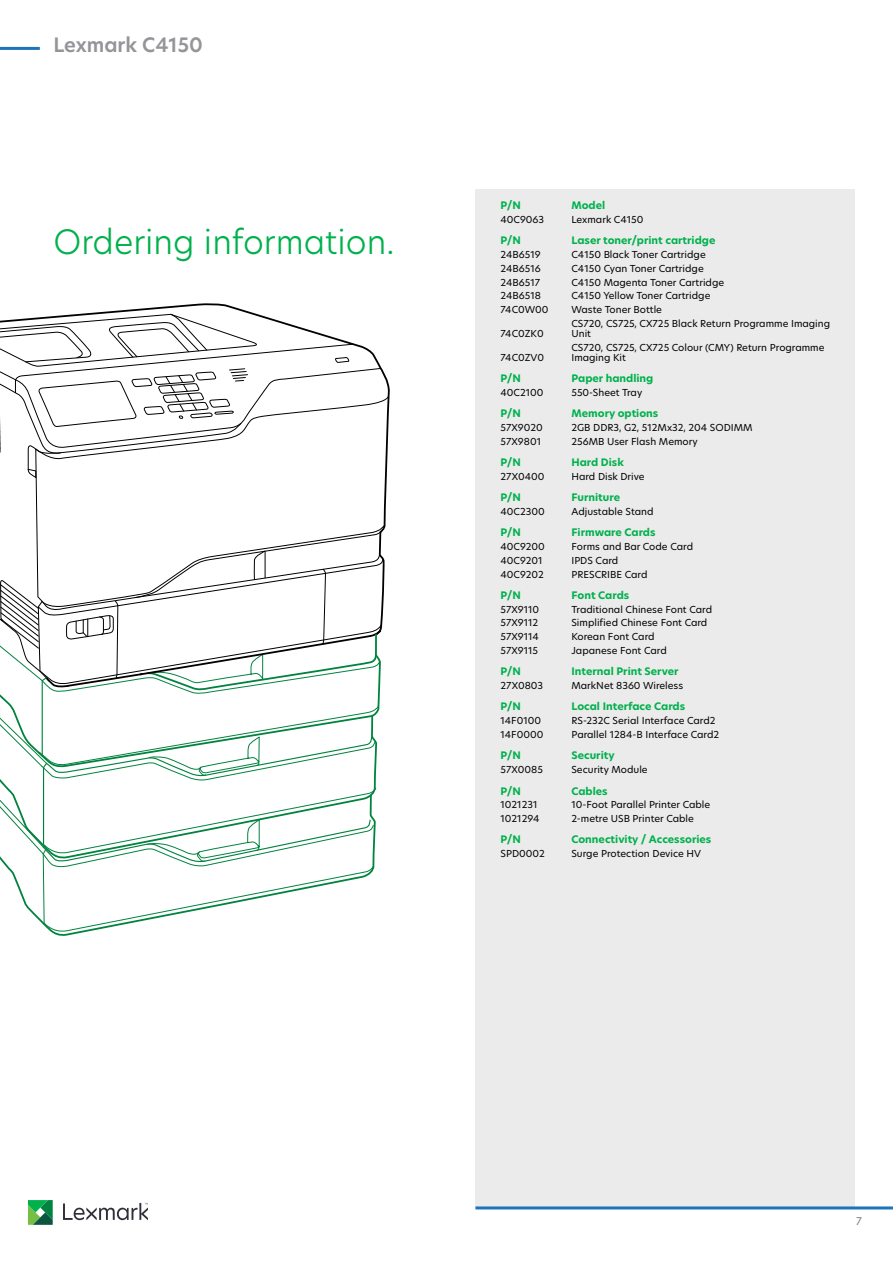
<style>
.page{position:relative;width:893px;height:1263px;background:#fff}
.page>*{position:absolute;margin:0;border:0;box-sizing:border-box;transform-origin:0 0}
.t1{font:300 33px "TP Hero";color:#00b14c}
.t2{font:600 19.5px "TP Hero";color:#939598}
.t3{font:10.5px "TP Hero";color:#7e7e85}
.t4{font:700 10.2px "TP Hero";color:#00b14c}
.t5{font:9.45px/9.8px "TP Hero";color:#000}
</style>
<div class="page">
<div style="left:475px;top:189px;width:380px;height:1017px;background:#ecebec"></div>
<svg style="left:63px;top:1203px;width:85px;height:17px"></svg>
<svg style="left:28px;top:1200px;width:25px;height:25px"></svg>
<hr style="left:475px;top:1206px;width:418px;height:3px;background:#1c75bc">
<svg style="left:35px;top:369px;width:354px;height:159px"></svg>
<svg style="left:0;top:314px;width:382px;height:164px"></svg>
<svg style="left:0;top:525px;width:385px;height:408px"></svg>
<hr style="left:0;top:47px;width:40px;height:3px;background:#1c75bc">
<h2 class="t2" style="left:53px;top:32px;width:151px">Lexmark C4150</h2>
<h1 class="t1" style="left:53px;top:219px;width:342px">Ordering information.</h1>
<p class="t4" style="left:500px;top:198px;width:22px">P/N</p>
<p class="t4" style="left:571px;top:198px;width:35px">Model</p>
<p class="t5" style="left:500px;top:214px;width:45px">40C9063</p>
<p class="t5" style="left:571px;top:214px;width:73px">Lexmark C4150</p>
<p class="t4" style="left:500px;top:233px;width:22px">P/N</p>
<p class="t4" style="left:571px;top:233px;width:145px">Laser toner/print cartridge</p>
<p class="t5" style="left:500px;top:249px;width:42px">24B6519</p>
<p class="t5" style="left:571px;top:249px;width:136px">C4150 Black Toner Cartridge</p>
<p class="t5" style="left:500px;top:263px;width:42px">24B6516</p>
<p class="t5" style="left:571px;top:263px;width:134px">C4150 Cyan Toner Cartridge</p>
<p class="t5" style="left:500px;top:277px;width:41px">24B6517</p>
<p class="t5" style="left:571px;top:277px;width:154px">C4150 Magenta Toner Cartridge</p>
<p class="t5" style="left:500px;top:291px;width:42px">24B6518</p>
<p class="t5" style="left:571px;top:291px;width:140px">C4150 Yellow Toner Cartridge</p>
<p class="t5" style="left:500px;top:305px;width:49px">74C0W00</p>
<p class="t5" style="left:571px;top:305px;width:92px">Waste Toner Bottle</p>
<p class="t5" style="left:500px;top:328px;width:45px">74C0ZK0</p>
<p class="t5" style="left:571px;top:319px;width:260px">CS720, CS725, CX725 Black Return Programme Imaging<br>Unit</p>
<p class="t5" style="left:500px;top:352px;width:45px">74C0ZV0</p>
<p class="t5" style="left:571px;top:342px;width:255px">CS720, CS725, CX725 Colour (CMY) Return Programme<br>Imaging Kit</p>
<p class="t4" style="left:500px;top:371px;width:22px">P/N</p>
<p class="t4" style="left:571px;top:371px;width:83px">Paper handling</p>
<p class="t5" style="left:500px;top:387px;width:44px">40C2100</p>
<p class="t5" style="left:571px;top:387px;width:72px">550-Sheet Tray</p>
<p class="t4" style="left:500px;top:406px;width:22px">P/N</p>
<p class="t4" style="left:571px;top:406px;width:88px">Memory options</p>
<p class="t5" style="left:500px;top:422px;width:44px">57X9020</p>
<p class="t5" style="left:571px;top:422px;width:183px">2GB DDR3, G2, 512Mx32, 204 SODIMM</p>
<p class="t5" style="left:500px;top:436px;width:42px">57X9801</p>
<p class="t5" style="left:571px;top:436px;width:128px">256MB User Flash Memory</p>
<p class="t4" style="left:500px;top:455px;width:22px">P/N</p>
<p class="t4" style="left:571px;top:455px;width:54px">Hard Disk</p>
<p class="t5" style="left:500px;top:471px;width:45px">27X0400</p>
<p class="t5" style="left:571px;top:471px;width:75px">Hard Disk Drive</p>
<p class="t4" style="left:500px;top:490px;width:22px">P/N</p>
<p class="t4" style="left:571px;top:490px;width:50px">Furniture</p>
<p class="t5" style="left:500px;top:506px;width:46px">40C2300</p>
<p class="t5" style="left:571px;top:506px;width:84px">Adjustable Stand</p>
<p class="t4" style="left:500px;top:525px;width:22px">P/N</p>
<p class="t4" style="left:571px;top:525px;width:86px">Firmware Cards</p>
<p class="t5" style="left:500px;top:541px;width:46px">40C9200</p>
<p class="t5" style="left:571px;top:541px;width:123px">Forms and Bar Code Card</p>
<p class="t5" style="left:500px;top:555px;width:44px">40C9201</p>
<p class="t5" style="left:571px;top:555px;width:48px">IPDS Card</p>
<p class="t5" style="left:500px;top:569px;width:45px">40C9202</p>
<p class="t5" style="left:571px;top:569px;width:78px">PRESCRIBE Card</p>
<p class="t4" style="left:500px;top:588px;width:22px">P/N</p>
<p class="t4" style="left:571px;top:588px;width:59px">Font Cards</p>
<p class="t5" style="left:500px;top:604px;width:40px">57X9110</p>
<p class="t5" style="left:571px;top:604px;width:142px">Traditional Chinese Font Card</p>
<p class="t5" style="left:500px;top:618px;width:39px">57X9112</p>
<p class="t5" style="left:571px;top:618px;width:137px">Simplified Chinese Font Card</p>
<p class="t5" style="left:500px;top:632px;width:40px">57X9114</p>
<p class="t5" style="left:571px;top:632px;width:85px">Korean Font Card</p>
<p class="t5" style="left:500px;top:646px;width:39px">57X9115</p>
<p class="t5" style="left:571px;top:646px;width:97px">Japanese Font Card</p>
<p class="t4" style="left:500px;top:665px;width:22px">P/N</p>
<p class="t4" style="left:571px;top:665px;width:109px">Internal Print Server</p>
<p class="t5" style="left:500px;top:681px;width:44px">27X0803</p>
<p class="t5" style="left:571px;top:681px;width:113px">MarkNet 8360 Wireless</p>
<p class="t4" style="left:500px;top:700px;width:22px">P/N</p>
<p class="t4" style="left:571px;top:700px;width:115px">Local Interface Cards</p>
<p class="t5" style="left:500px;top:716px;width:42px">14F0100</p>
<p class="t5" style="left:571px;top:716px;width:146px">RS-232C Serial Interface Card2</p>
<p class="t5" style="left:500px;top:730px;width:44px">14F0000</p>
<p class="t5" style="left:571px;top:730px;width:149px">Parallel 1284-B Interface Card2</p>
<p class="t4" style="left:500px;top:749px;width:22px">P/N</p>
<p class="t4" style="left:571px;top:749px;width:45px">Security</p>
<p class="t5" style="left:500px;top:765px;width:44px">57X0085</p>
<p class="t5" style="left:571px;top:765px;width:78px">Security Module</p>
<p class="t4" style="left:500px;top:784px;width:22px">P/N</p>
<p class="t4" style="left:571px;top:784px;width:38px">Cables</p>
<p class="t5" style="left:500px;top:800px;width:39px">1021231</p>
<p class="t5" style="left:571px;top:800px;width:140px">10-Foot Parallel Printer Cable</p>
<p class="t5" style="left:500px;top:814px;width:41px">1021294</p>
<p class="t5" style="left:571px;top:814px;width:124px">2-metre USB Printer Cable</p>
<p class="t4" style="left:500px;top:832px;width:22px">P/N</p>
<p class="t4" style="left:571px;top:832px;width:141px">Connectivity / Accessories</p>
<p class="t5" style="left:500px;top:848px;width:46px">SPD0002</p>
<p class="t5" style="left:571px;top:848px;width:131px">Surge Protection Device HV</p>
<p class="t3" style="left:856px;top:1214px;width:7px">7</p>
</div>
